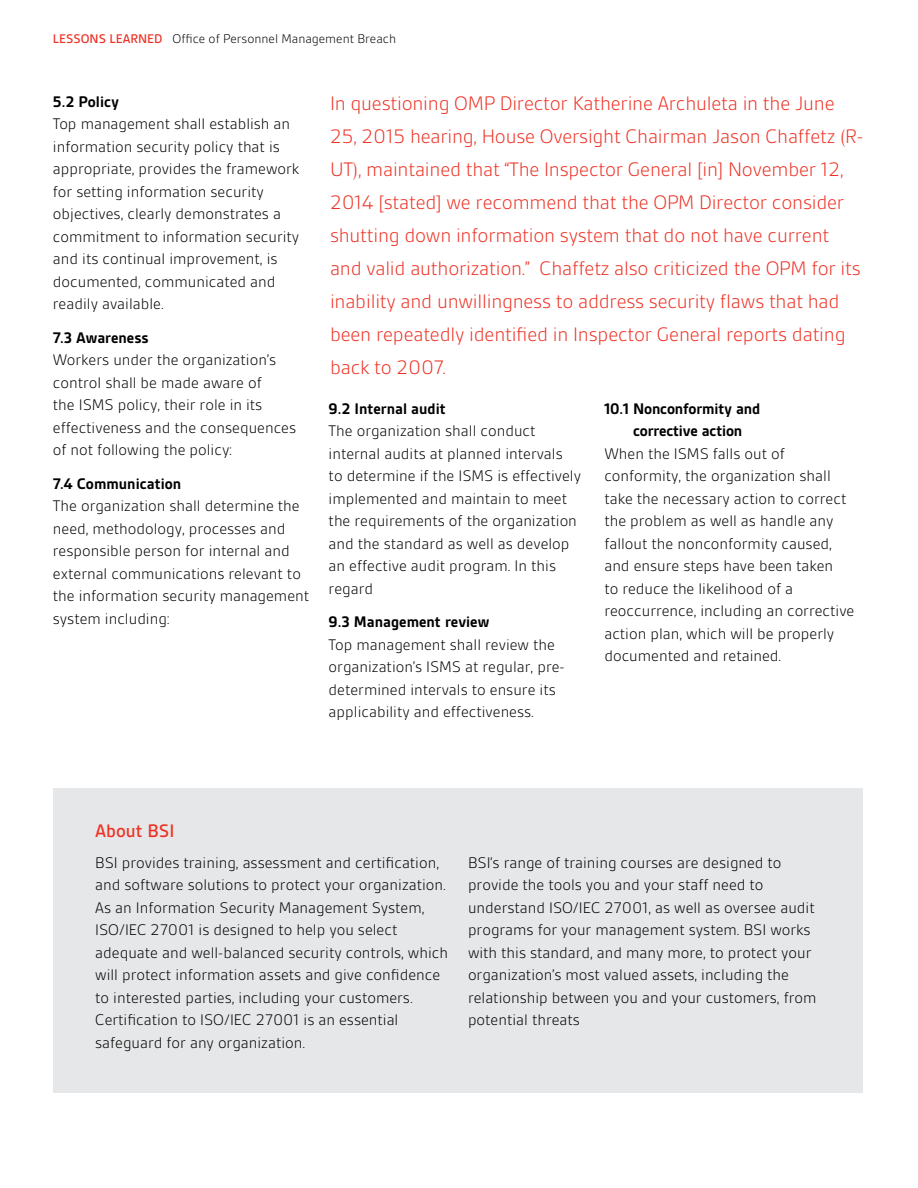
<style>
.page{position:relative;width:918px;height:1188px;background:#fff}
.page>*{position:absolute;margin:0;border:0;box-sizing:border-box;transform-origin:0 0}
.t1{font:300 21px/33px "BSI Gesta";letter-spacing:-.01em;color:#ee3124}
.t2{font:500 19.5px "BSI Gesta";color:#ee3124}
.t3{font:300 16.5px/22.5px "BSI Gesta";color:#000}
.t4{font:700 16.5px/22.5px "BSI Gesta";color:#000}
.t5{font:300 13.5px "BSI Gesta";color:#000}
.s1{font-weight:500;color:#ee3124}
</style>
<div class="page">
<div style="left:53px;top:788px;width:809px;height:304px;background:#e6e7e8"></div>
<p class="t5" style="left:53px;top:32px;width:345px"><span class="s1">LESSONS LEARNED</span> Office of Personnel Management Breach</p>
<p class="t4" style="left:53px;top:90px;width:68px">5.2 Policy</p>
<p class="t3" style="left:53px;top:113px;width:248px">Top management shall establish an information security policy that is appropriate, provides the framework for setting information security objectives, clearly demonstrates a commitment to information security and its continual improvement, is documented, communicated and readily available.</p>
<p class="t4" style="left:53px;top:326px;width:97px">7.3 Awareness</p>
<p class="t3" style="left:53px;top:349px;width:245px">Workers under the organization’s control shall be made aware of<br>the ISMS policy, their role in its effectiveness and the consequences of not following the policy:</p>
<p class="t4" style="left:53px;top:472px;width:130px">7.4 Communication</p>
<p class="t3" style="left:53px;top:495px;width:258px">The organization shall determine the need, methodology, processes and responsible person for internal and external communications relevant to the information security management system including:</p>
<p class="t1" style="left:330px;top:87px;width:535px">In questioning OMP Director Katherine Archuleta in the June 25, 2015 hearing, House Oversight Chairman Jason Chaffetz (R-UT), maintained that “The Inspector General [in] November 12, 2014 [stated] we recommend that the OPM Director consider shutting down information system that do not have current and valid authorization.” Chaffetz also criticized the OPM for its inability and unwillingness to address security flaws that had been repeatedly identified in Inspector General reports dating back to 2007.</p>
<p class="t4" style="left:329px;top:397px;width:119px">9.2 Internal audit</p>
<p class="t3" style="left:329px;top:420px;width:254px">The organization shall conduct internal audits at planned intervals<br>to determine if the ISMS is effectively implemented and maintain to meet the requirements of the organization and the standard as well as develop an effective audit program. In this regard</p>
<p class="t4" style="left:329px;top:610px;width:162px">9.3 Management review</p>
<p class="t3" style="left:329px;top:633px;width:237px">Top management shall review the organization’s ISMS at regular, pre&shy;determined intervals to ensure its applicability and effectiveness.</p>
<p class="t4" style="left:633px;top:397px;width:129px;text-indent:-29px">10.1 Nonconformity and corrective action</p>
<p class="t3" style="left:604px;top:442px;width:252px">When the ISMS falls out of conformity, the organization shall take the necessary action to correct the problem as well as handle any fallout the nonconformity caused, and ensure steps have been taken<br>to reduce the likelihood of a reoccurrence, including an corrective action plan, which will be properly documented and retained.</p>
<p class="t2" style="left:95px;top:820px;width:81px">About BSI</p>
<p class="t3" style="left:95px;top:851px;width:354px">BSI provides training, assessment and certification, and software solutions to protect your organization.<br>As an Information Security Management System, ISO/IEC 27001 is designed to help you select adequate and well-balanced security controls, which will protect information assets and give confidence to interested parties, including your customers.<br>Certification to ISO/IEC 27001 is an essential safeguard for any organization.</p>
<p class="t3" style="left:468px;top:851px;width:350px">BSI’s range of training courses are designed to provide the tools you and your staff need to understand ISO/IEC 27001, as well as oversee audit programs for your management system. BSI works with this standard, and many more, to protect your organization’s most valued assets, including the relationship between you and your customers, from potential threats</p>
</div>
